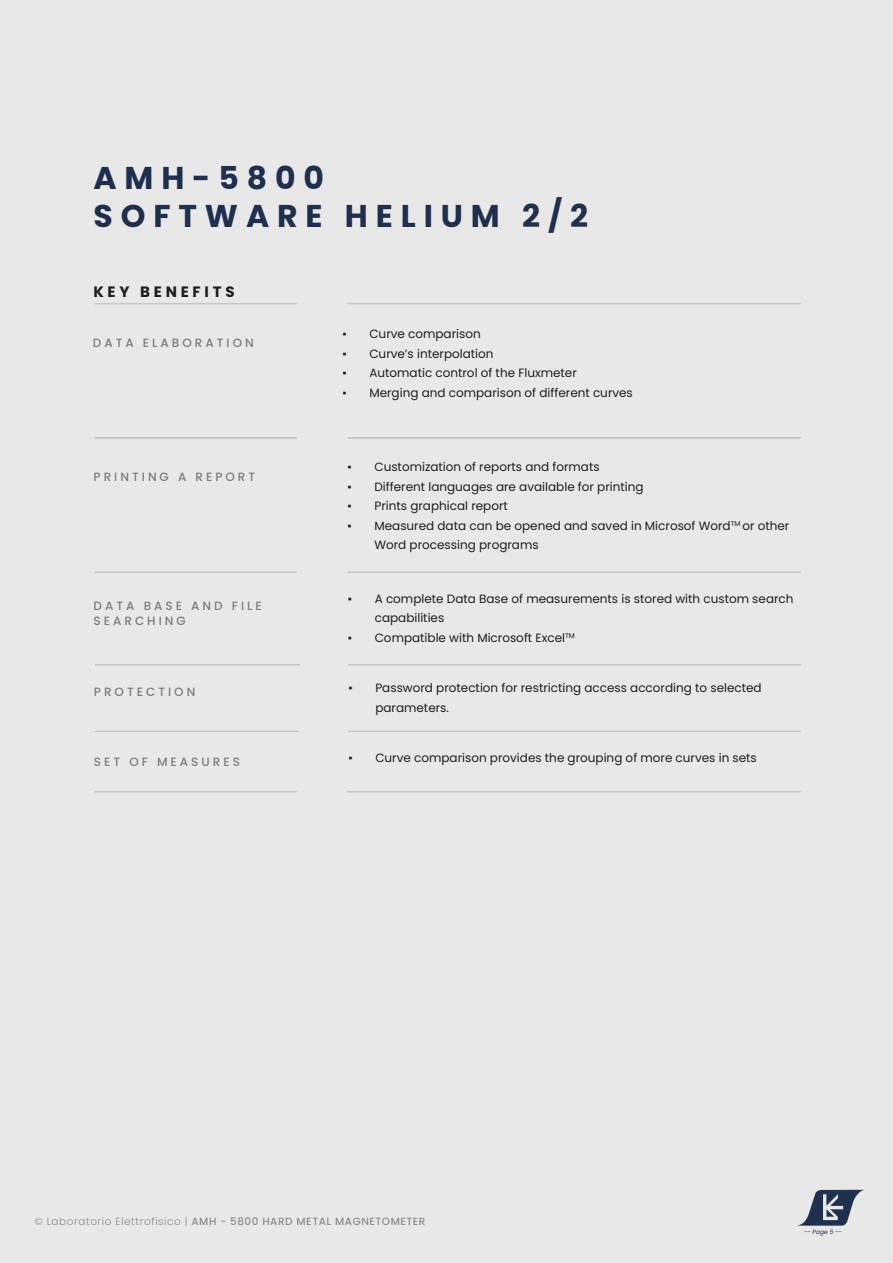
<style>
.page{position:relative;width:893px;height:1263px;background:#e8e8e8}
.page>*{position:absolute;margin:0;border:0;box-sizing:border-box;transform-origin:0 0}
.t1{font:700 31.5px/37.8px "Poppins";letter-spacing:.25em;color:#1f304f}
.t2{font:700 15px "Poppins";letter-spacing:.25em;color:#1e1e1c}
.t3{font:12px/19.5px "Poppins";color:#1e1e1c}
.t4{font:500 12px/14.4px "Poppins";letter-spacing:.25em;color:#7c7c7c}
.t5{font:500 10.5px "Poppins";letter-spacing:.05em;color:#8c8c8c}
.t6{font:italic 6px "Poppins";color:#1f314f}
.s1{font-family:"Times New Roman"}
.s2{font-weight:300}
</style>
<div class="page">
<svg style="left:799px;top:1190px;width:65px;height:35px"></svg>
<hr style="left:348px;top:437px;width:452px;height:2px;background:#c9c8c7">
<hr style="left:94px;top:437px;width:202px;height:2px;background:#c9c8c7">
<hr style="left:348px;top:791px;width:452px;height:1px;background:#c9c8c7">
<hr style="left:94px;top:791px;width:202px;height:1px;background:#c9c8c7">
<hr style="left:348px;top:571px;width:452px;height:2px;background:#c9c8c7">
<hr style="left:94px;top:571px;width:203px;height:2px;background:#c9c8c7">
<hr style="left:348px;top:664px;width:452px;height:1px;background:#c9c8c7">
<hr style="left:95px;top:664px;width:205px;height:1px;background:#c9c8c7">
<hr style="left:348px;top:730px;width:452px;height:2px;background:#c9c8c7">
<hr style="left:94px;top:730px;width:205px;height:2px;background:#c9c8c7">
<hr style="left:347px;top:303px;width:453px;height:1px;background:#c9c8c7">
<hr style="left:94px;top:303px;width:202px;height:1px;background:#c9c8c7">
<h1 class="t1" style="left:93px;top:159px;width:496px">AMH-5800<br>SOFTWARE HELIUM 2/2</h1>
<p class="t2" style="left:93px;top:283px;width:143px">KEY BENEFITS</p>
<p class="t4" style="left:93px;top:336px;width:163px">DATA ELABORATION</p>
<p class="t4" style="left:94px;top:470px;width:163px">PRINTING A REPORT</p>
<p class="t4" style="left:94px;top:599px;width:170px">DATA BASE AND FILE<br>SEARCHING</p>
<p class="t4" style="left:94px;top:684px;width:103px">PROTECTION</p>
<p class="t3" style="left:342px;top:324px;width:140px"><span class="s1">▪</span> Curve comparison</p>
<p class="t3" style="left:342px;top:344px;width:153px"><span class="s1">▪</span> Curve’s interpolation</p>
<p class="t3" style="left:342px;top:363px;width:236px"><span class="s1">▪</span> Automatic control of the Fluxmeter</p>
<p class="t3" style="left:342px;top:383px;width:292px"><span class="s1">▪</span> Merging and comparison of different curves</p>
<p class="t3" style="left:347px;top:457px;width:254px"><span class="s1">▪</span> Customization of reports and formats</p>
<p class="t3" style="left:347px;top:477px;width:298px"><span class="s1">▪</span> Different languages are available for printing</p>
<p class="t3" style="left:347px;top:496px;width:162px"><span class="s1">▪</span> Prints graphical report</p>
<p class="t3" style="left:374px;top:516px;width:416px;text-indent:-27px"><span class="s1">▪</span> Measured data can be opened and saved in Microsof Word<sup>TM</sup> or other<br>Word processing programs</p>
<p class="t3" style="left:375px;top:589px;width:420px;text-indent:-27px"><span class="s1">▪</span> A complete Data Base of measurements is stored with custom search capabilities</p>
<p class="t3" style="left:348px;top:628px;width:229px"><span class="s1">▪</span> Compatible with Microsoft Excel<sup>TM</sup></p>
<p class="t3" style="left:375px;top:678px;width:388px;text-indent:-27px"><span class="s1">▪</span> Password protection for restricting access according to selected parameters.</p>
<p class="t4" style="left:94px;top:754px;width:148px">SET OF MEASURES</p>
<p class="t3" style="left:348px;top:748px;width:410px"><span class="s1">▪</span> Curve comparison provides the grouping of more curves in sets</p>
<p class="t5" style="left:34px;top:1215px;width:393px"><span class="s2">© Laboratorio Elettrofisico |</span> AMH - 5800 HARD METAL MAGNETOMETER</p>
<p class="t6" style="left:804px;top:1228px;width:39px">-- Page 5 --</p>
</div>
